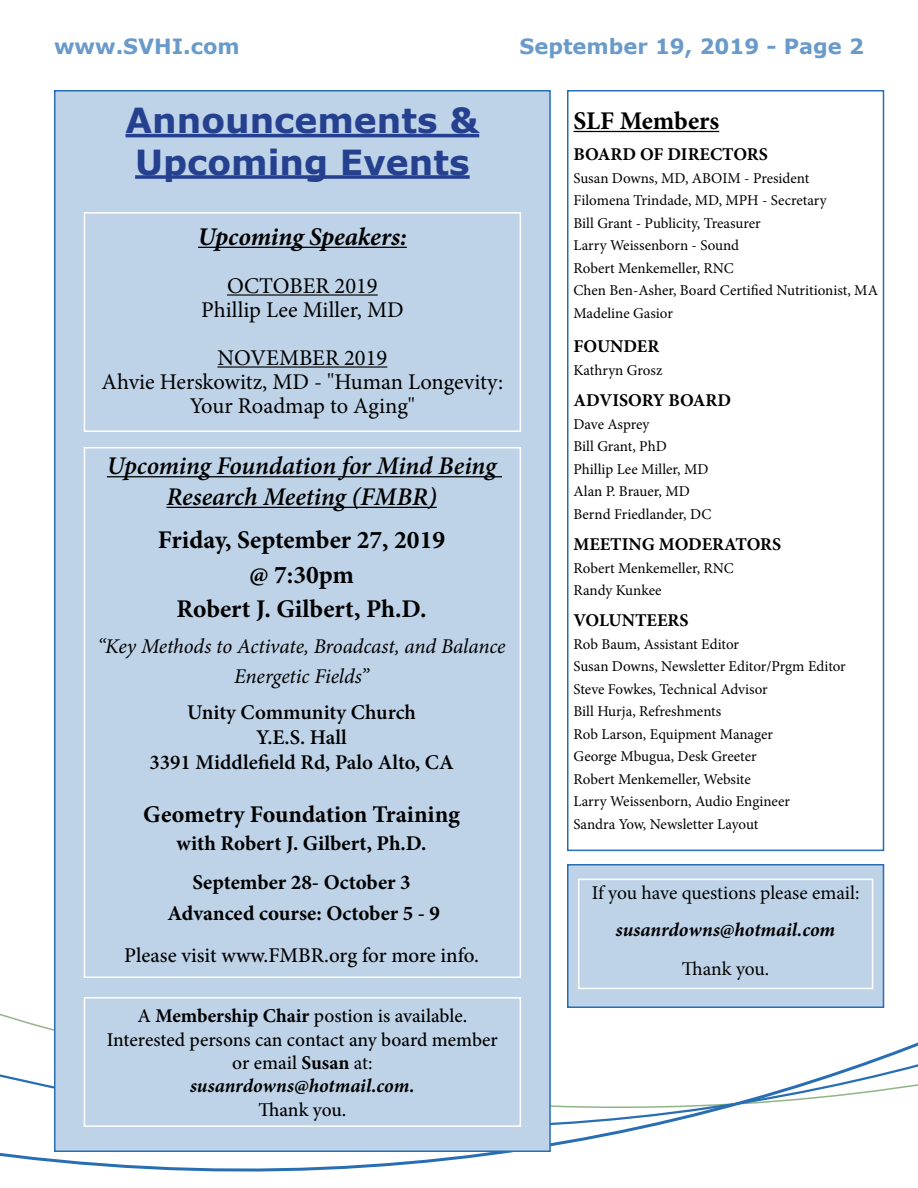
<style>
.page{position:relative;width:918px;height:1188px;background:#fff}
.page>*{position:absolute;margin:0;border:0;box-sizing:border-box;transform-origin:0 0}
.t1{font:700 34.5px/41.4px "Verdana";color:#25408f}
.t2{font:700 25.5px/34.5px "Minion Pro";color:#000;text-align:center}
.t3{font:italic 600 25.5px/30.6px "Minion Pro";letter-spacing:-.005em;color:#000;text-align:center}
.t4{font:italic 700 25.5px "Minion Pro";letter-spacing:-.005em;color:#000}
.t5{font:700 24px "Minion Pro";color:#000}
.t6{font:22.5px/24px "Minion Pro";color:#000;text-align:center}
.t7{font:700 21px/39px "Minion Pro";color:#000;text-align:center}
.t8{font:600 21px/25.2px "Minion Pro";color:#000;text-align:center}
.t9{font:italic 21px/30px "Minion Pro";letter-spacing:-.005em;color:#000;text-align:center}
.t10{font:500 21px "Minion Pro";letter-spacing:-.005em;color:#000}
.t11{font:700 21px "Verdana";color:#699aca}
.t12{font:500 19.5px/23.4px "Minion Pro";letter-spacing:-.005em;color:#000;text-align:center}
.t13{font:19.5px "Minion Pro";letter-spacing:-.005em;color:#000}
.t14{font:italic 700 19.5px "Minion Pro";letter-spacing:-.005em;color:#000}
.t15{font:700 18px "Minion Pro";color:#000}
.t16{font:15px/22.5px "Minion Pro";color:#000}
.s1{font-weight:700}
.s2{font-weight:400}
.s3{font-weight:700;font-style:italic}
</style>
<div class="page">
<svg style="left:0;top:734px;width:918px;height:438px"></svg>
<div style="left:55px;top:91px;width:495px;height:1060px;background:#bed3e8"></div>
<hr style="left:126px;top:134px;width:353px;height:3px;background:#25408f">
<svg style="left:135px;top:175px;width:335px;height:4px"></svg>
<div style="left:568px;top:91px;width:316px;height:759px;background:#fff"></div>
<div style="left:567px;top:90px;width:317px;height:761px;border:2px solid #286eb3"></div>
<hr style="left:573px;top:131px;width:146px;height:1px;background:#000">
<hr style="left:198px;top:247px;width:209px;height:1px;background:#000">
<hr style="left:227px;top:294px;width:151px;height:2px;background:#000">
<hr style="left:217px;top:366px;width:170px;height:2px;background:#000">
<div style="left:84px;top:212px;width:437px;height:220px;border:2px solid #fff"></div>
<div style="left:568px;top:865px;width:316px;height:142px;background:#bed3e8"></div>
<div style="left:567px;top:864px;width:317px;height:144px;border:2px solid #286eb3"></div>
<div style="left:578px;top:879px;width:295px;height:110px;border:2px solid #fff"></div>
<div style="left:84px;top:997px;width:437px;height:130px;border:2px solid #fff"></div>
<hr style="left:107px;top:476px;width:395px;height:1px;background:#000">
<hr style="left:166px;top:507px;width:271px;height:1px;background:#000">
<div style="left:84px;top:447px;width:437px;height:531px;border:2px solid #fff"></div>
<h3 class="t11" style="left:54px;top:31px;width:187px">www.SVHI.com</h3>
<h3 class="t11" style="left:520px;top:31px;width:346px">September 19, 2019 - Page 2</h3>
<h1 class="t1" style="left:126px;top:99px;width:355px">Announcements &amp;<br>Upcoming Events</h1>
<h2 class="t2" style="left:573px;top:103px;width:147px">SLF Members</h2>
<p class="t15" style="left:573px;top:142px;width:196px">BOARD OF DIRECTORS</p>
<p class="t16" style="left:573px;top:167px;width:306px">Susan Downs, MD, ABOIM - President<br>Filomena Trindade, MD, MPH - Secretary<br>Bill Grant - Publicity, Treasurer<br>Larry Weissenborn - Sound<br>Robert Menkemeller, RNC<br>Chen Ben-Asher, Board Certified Nutritionist, MA<br>Madeline Gasior</p>
<p class="t15" style="left:573px;top:334px;width:87px">FOUNDER</p>
<p class="t16" style="left:573px;top:359px;width:90px">Kathryn Grosz</p>
<p class="t15" style="left:573px;top:388px;width:159px">ADVISORY BOARD</p>
<p class="t16" style="left:573px;top:413px;width:139px">Dave Asprey<br>Bill Grant, PhD<br>Phillip Lee Miller, MD<br>Alan P. Brauer, MD<br>Bernd Friedlander, DC</p>
<p class="t15" style="left:573px;top:532px;width:209px">MEETING MODERATORS</p>
<p class="t16" style="left:573px;top:557px;width:162px;line-height:21.6px">Robert Menkemeller, RNC<br>Randy Kunkee</p>
<p class="t15" style="left:573px;top:608px;width:116px">VOLUNTEERS</p>
<p class="t16" style="left:573px;top:633px;width:274px">Rob Baum, Assistant Editor<br>Susan Downs, Newsletter Editor/Prgm Editor<br>Steve Fowkes, Technical Advisor<br>Bill Hurja, Refreshments<br>Rob Larson, Equipment Manager<br>George Mbugua, Desk Greeter<br>Robert Menkemeller, Website<br>Larry Weissenborn, Audio Engineer<br>Sandra Yow, Newsletter Layout</p>
<h2 class="t4" style="left:198px;top:218px;width:210px">Upcoming Speakers:</h2>
<h3 class="t6" style="left:201px;top:274px;width:204px">OCTOBER 2019<br>Phillip Lee Miller, MD</h3>
<h3 class="t6" style="left:102px;top:346px;width:403px">NOVEMBER 2019<br>Ahvie Herskowitz, MD - "Human Longevity:<br>Your Roadmap to Aging"</h3>
<h2 class="t3" style="left:107px;top:450px;width:391px">Upcoming Foundation for Mind Being<br>Research Meeting (FMBR)</h2>
<h2 class="t2" style="left:158px;top:523px;width:289px">Friday, September 27, 2019 @ 7:30pm<br>Robert J. Gilbert, Ph.D.</h2>
<h3 class="t9" style="left:97px;top:632px;width:410px">“Key Methods to Activate, Broadcast, and Balance<br>Energetic Fields”</h3>
<h3 class="t8" style="left:149px;top:700px;width:306px">Unity Community Church<br>Y.E.S. Hall<br>3391 Middlefield Rd, Palo Alto, CA</h3>
<h3 class="t5" style="left:143px;top:797px;width:318px">Geometry Foundation Training</h3>
<h3 class="t7" style="left:177px;top:824px;width:251px">with Robert J. Gilbert, Ph.D.<br>September 28- October 3</h3>
<h3 class="t7" style="left:168px;top:894px;width:274px">Advanced course: October 5 - 9</h3>
<h3 class="t10" style="left:124px;top:941px;width:356px">Please visit www.FMBR.org for more info.</h3>
<h3 class="t13" style="left:592px;top:879px;width:269px">If you have questions please email:</h3>
<h3 class="t14" style="left:616px;top:916px;width:221px">susanrdowns@hotmail.com</h3>
<h3 class="t13" style="left:682px;top:956px;width:89px">Thank you.</h3>
<h3 class="t12" style="left:107px;top:1004px;width:393px">A <span class="s1">Membership Chair</span> postion is available.<br>Interested persons can contact any board member or email <span class="s1">Susan</span> <span class="s2">at:<br></span><span class="s3">susanrdowns@hotmail.com.</span></h3>
<h3 class="t12" style="left:258px;top:1098px;width:89px">Thank you.</h3>
</div>
